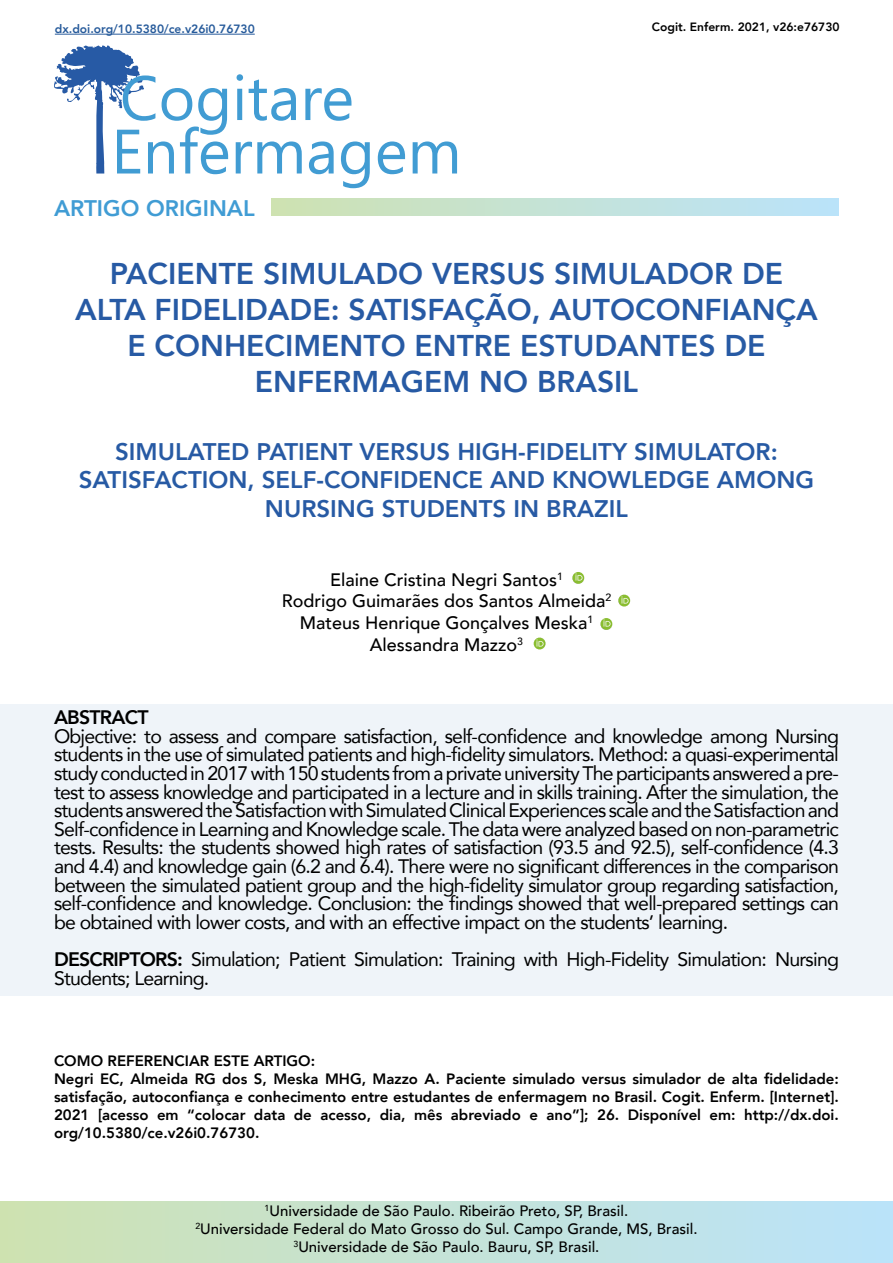
<style>
.page{position:relative;width:893px;height:1263px;background:#fff}
.page>*{position:absolute;margin:0;border:0;box-sizing:border-box;transform-origin:0 0}
.t1{font:800 30px/36px "Avenir";color:#275aa4;text-align:center}
.t2{font:800 24px/28.8px "Avenir";color:#275aa4;text-align:center}
.t3{font:800 22.5px "Avenir";color:#409cd4}
.t4{font:19.5px/18.6px "Avenir";letter-spacing:-.04em;color:#000;text-align:justify}
.t5{font:800 19.5px "Avenir";letter-spacing:-.04em;color:#000}
.t6{font:500 18px/21.6px "Avenir";color:#000;text-align:center}
.t7{font:800 15px/18px "Avenir";color:#000}
.t8{font:500 15px/18px "Avenir";color:#000;text-align:center}
.t9{font:800 12px "Avenir";color:#275b9b}
.t10{font:800 12px "Avenir";color:#000}
.s1{font-weight:800}
</style>
<div class="page">
<svg style="left:236px;top:141px;width:66px;height:32px"></svg>
<svg style="left:309px;top:141px;width:25px;height:33px"></svg>
<svg style="left:341px;top:141px;width:29px;height:47px"></svg>
<svg style="left:378px;top:141px;width:27px;height:33px"></svg>
<svg style="left:413px;top:141px;width:44px;height:32px"></svg>
<svg style="left:54px;top:45px;width:174px;height:129px"></svg>
<svg style="left:237px;top:74px;width:6px;height:46px"></svg>
<svg style="left:249px;top:79px;width:47px;height:42px"></svg>
<svg style="left:305px;top:88px;width:46px;height:33px"></svg>
<hr style="left:55px;top:34px;width:200px;height:1px;background:#275b9b">
<svg style="left:572px;top:572px;width:12px;height:12px"></svg>
<svg style="left:618px;top:595px;width:12px;height:11px"></svg>
<svg style="left:600px;top:618px;width:12px;height:12px"></svg>
<svg style="left:534px;top:638px;width:12px;height:11px"></svg>
<div style="left:271px;top:199px;width:568px;height:16px;background:linear-gradient(to right,#cee2b2,#bae3fb)"></div>
<div style="left:0;top:1201px;width:893px;height:62px;background:linear-gradient(to right,#cee2b1,#bae3fb)"></div>
<div style="left:0;top:705px;width:893px;height:291px;background:#eff4f9"></div>
<p class="t9" style="left:55px;top:20px;width:201px">dx.doi.org/10.5380/ce.v26i0.76730</p>
<p class="t3" style="left:54px;top:191px;width:202px">ARTIGO ORIGINAL</p>
<p class="t10" style="left:652px;top:17px;width:189px">Cogit. Enferm. 2021, v26:e76730</p>
<h1 class="t1" style="left:75px;top:256px;width:744px">PACIENTE SIMULADO VERSUS SIMULADOR DE ALTA FIDELIDADE: SATISFAÇÃO, AUTOCONFIANÇA E CONHECIMENTO ENTRE ESTUDANTES DE ENFERMAGEM NO BRASIL</h1>
<p class="t2" style="left:79px;top:437px;width:737px">SIMULATED PATIENT VERSUS HIGH-FIDELITY SIMULATOR:<br>SATISFACTION, SELF-CONFIDENCE AND KNOWLEDGE AMONG<br>NURSING STUDENTS IN BRAZIL</p>
<p class="t6" style="left:282px;top:568px;width:331px">Elaine Cristina Negri Santos<sup>1<br></sup>Rodrigo Guimarães dos Santos Almeida<sup>2<br></sup>Mateus Henrique Gonçalves Meska<sup>1<br></sup>Alessandra Mazzo<sup>3</sup></p>
<p class="t5" style="left:54px;top:702px;width:96px">ABSTRACT</p>
<p class="t4" style="left:54px;top:726px;width:786px">Objective: to assess and compare satisfaction, self-confidence and knowledge among Nursing students in the use of simulated patients and high-fidelity simulators. Method: a quasi-experimental study conducted in 2017 with 150 students from a private university The participants answered a pre&shy;test to assess knowledge and participated in a lecture and in skills training. After the simulation, the students answered the Satisfaction with Simulated Clinical Experiences scale and the Satisfaction and Self-confidence in Learning and Knowledge scale. The data were analyzed based on non-parametric tests. Results: the students showed high rates of satisfaction (93.5 and 92.5), self-confidence (4.3 and 4.4) and knowledge gain (6.2 and 6.4). There were no significant differences in the comparison between the simulated patient group and the high-fidelity simulator group regarding satisfaction, self-confidence and knowledge. Conclusion: the findings showed that well-prepared settings can be obtained with lower costs, and with an effective impact on the students’ learning.</p>
<p class="t4" style="left:54px;top:949px;width:786px"><span class="s1">DESCRIPTORS:</span> Simulation; Patient Simulation: Training with High-Fidelity Simulation: Nursing<br>Students; Learning.</p>
<p class="t7" style="left:54px;top:1052px;width:786px">COMO REFERENCIAR ESTE ARTIGO:<br>Negri EC, Almeida RG dos S, Meska MHG, Mazzo A. Paciente simulado versus simulador de alta fidelidade: satisfação, autoconfiança e conhecimento entre estudantes de enfermagem no Brasil. Cogit. Enferm. [Internet].<br>2021 [acesso em “colocar data de acesso, dia, mês abreviado e ano”]; 26. Disponível em: http://dx.doi. org/10.5380/ce.v26i0.76730.</p>
<p class="t8" style="left:195px;top:1201px;width:504px"><sup>1</sup>Universidade de São Paulo. Ribeirão Preto, SP, Brasil.<br><sup>2</sup>Universidade Federal do Mato Grosso do Sul. Campo Grande, MS, Brasil.<br><sup>3</sup>Universidade de São Paulo. Bauru, SP, Brasil.</p>
</div>
